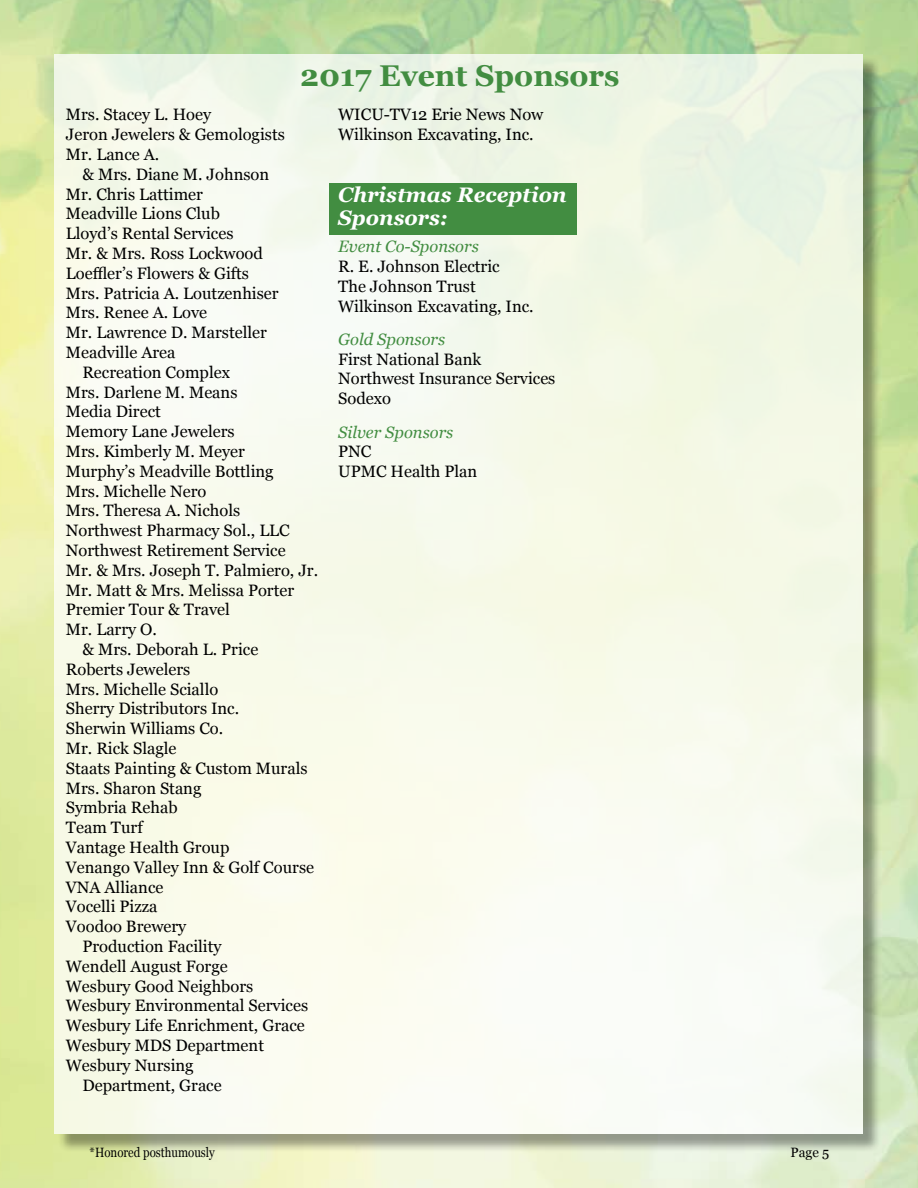
<style>
.page{position:relative;width:918px;height:1188px;background:#fff}
.page>*{position:absolute;margin:0;border:0;box-sizing:border-box;transform-origin:0 0}
.t1{font:700 30px "Georgia";color:#428d41}
.t2{font:italic 700 21px/22.5px "Georgia";color:#fff}
.t3{font:16.5px/19.8px "Georgia";color:#000}
.t4{font:italic 16.5px "Georgia";color:#428d41}
.t5{font:13.5px "Georgia";color:#000;scale:.85 1}
.t6{font:13.5px "Georgia";color:#000}
</style>
<div class="page">
<img style="left:0;top:0;width:918px;height:1188px">
<div style="left:57px;top:56px;width:825px;height:1097px;background:#000;opacity:.5"></div>
<div style="left:55px;top:54px;width:808px;height:1080px;background:linear-gradient(to right,#f9fbed,#f3f8ea)"></div>
<div style="left:329px;top:183px;width:248px;height:51px;background:#428d41"></div>
<h1 class="t1" style="left:300px;top:56px;width:321px">2017 Event Sponsors</h1>
<p class="t3" style="left:66px;top:105px;width:220px">Mrs. Stacey L. Hoey<br>Jeron Jewelers &amp; Gemologists<br>Mr. Lance A.</p>
<p class="t3" style="left:82px;top:165px;width:188px">&amp; Mrs. Diane M. Johnson</p>
<p class="t3" style="left:66px;top:184px;width:139px">Mr. Chris Lattimer</p>
<p class="t3" style="left:66px;top:204px;width:156px">Meadville Lions Club</p>
<p class="t3" style="left:66px;top:224px;width:169px">Lloyd’s Rental Services</p>
<p class="t3" style="left:66px;top:244px;width:199px">Mr. &amp; Mrs. Ross Lockwood</p>
<p class="t3" style="left:66px;top:264px;width:185px">Loeffler’s Flowers &amp; Gifts</p>
<p class="t3" style="left:66px;top:283px;width:214px">Mrs. Patricia A. Loutzenhiser</p>
<p class="t3" style="left:66px;top:303px;width:143px">Mrs. Renee A. Love</p>
<p class="t3" style="left:66px;top:323px;width:202px">Mr. Lawrence D. Marsteller</p>
<p class="t3" style="left:66px;top:343px;width:111px">Meadville Area</p>
<p class="t3" style="left:82px;top:363px;width:149px">Recreation Complex</p>
<p class="t3" style="left:66px;top:382px;width:173px">Mrs. Darlene M. Means</p>
<p class="t3" style="left:66px;top:402px;width:96px">Media Direct</p>
<p class="t3" style="left:66px;top:422px;width:170px">Memory Lane Jewelers</p>
<p class="t3" style="left:66px;top:442px;width:181px">Mrs. Kimberly M. Meyer</p>
<p class="t3" style="left:66px;top:462px;width:209px">Murphy’s Meadville Bottling</p>
<p class="t3" style="left:66px;top:481px;width:142px">Mrs. Michelle Nero</p>
<p class="t3" style="left:66px;top:501px;width:176px">Mrs. Theresa A. Nichols</p>
<p class="t3" style="left:66px;top:521px;width:226px">Northwest Pharmacy Sol., LLC</p>
<p class="t3" style="left:66px;top:541px;width:221px">Northwest Retirement Service</p>
<p class="t3" style="left:66px;top:561px;width:254px">Mr. &amp; Mrs. Joseph T. Palmiero, Jr.</p>
<p class="t3" style="left:66px;top:580px;width:230px">Mr. Matt &amp; Mrs. Melissa Porter</p>
<p class="t3" style="left:66px;top:600px;width:166px">Premier Tour &amp; Travel</p>
<p class="t3" style="left:66px;top:620px;width:93px">Mr. Larry O.</p>
<p class="t3" style="left:82px;top:640px;width:177px">&amp; Mrs. Deborah L. Price</p>
<p class="t3" style="left:66px;top:660px;width:126px">Roberts Jewelers</p>
<p class="t3" style="left:66px;top:679px;width:154px">Mrs. Michelle Sciallo</p>
<p class="t3" style="left:66px;top:699px;width:175px">Sherry Distributors Inc.</p>
<p class="t3" style="left:66px;top:719px;width:159px">Sherwin Williams Co.</p>
<p class="t3" style="left:66px;top:739px;width:112px">Mr. Rick Slagle</p>
<p class="t3" style="left:66px;top:759px;width:243px">Staats Painting &amp; Custom Murals</p>
<p class="t3" style="left:66px;top:778px;width:137px">Mrs. Sharon Stang</p>
<p class="t3" style="left:66px;top:798px;width:113px">Symbria Rehab</p>
<p class="t3" style="left:66px;top:818px;width:78px">Team Turf</p>
<p class="t3" style="left:66px;top:838px;width:165px">Vantage Health Group</p>
<p class="t3" style="left:66px;top:858px;width:250px">Venango Valley Inn &amp; Golf Course</p>
<p class="t3" style="left:66px;top:877px;width:99px">VNA Alliance</p>
<p class="t3" style="left:66px;top:897px;width:93px">Vocelli Pizza</p>
<p class="t3" style="left:66px;top:917px;width:122px">Voodoo Brewery</p>
<p class="t3" style="left:82px;top:937px;width:141px">Production Facility</p>
<p class="t3" style="left:66px;top:957px;width:163px">Wendell August Forge</p>
<p class="t3" style="left:66px;top:976px;width:189px">Wesbury Good Neighbors</p>
<p class="t3" style="left:66px;top:996px;width:244px">Wesbury Environmental Services</p>
<p class="t3" style="left:66px;top:1016px;width:241px">Wesbury Life Enrichment, Grace</p>
<p class="t3" style="left:66px;top:1036px;width:200px">Wesbury MDS Department</p>
<p class="t3" style="left:66px;top:1056px;width:129px">Wesbury Nursing</p>
<p class="t3" style="left:82px;top:1075px;width:141px">Department, Grace</p>
<p class="t3" style="left:338px;top:105px;width:207px">WICU-TV12 Erie News Now<br>Wilkinson Excavating, Inc.</p>
<p class="t2" style="left:338px;top:184px;width:230px">Christmas Reception<br>Sponsors:</p>
<p class="t4" style="left:338px;top:236px;width:142px">Event Co-Sponsors</p>
<p class="t3" style="left:338px;top:257px;width:197px">R. E. Johnson Electric<br>The Johnson Trust<br>Wilkinson Excavating, Inc.</p>
<p class="t4" style="left:338px;top:329px;width:109px">Gold Sponsors</p>
<p class="t3" style="left:338px;top:349px;width:219px">First National Bank<br>Northwest Insurance Services<br>Sodexo</p>
<p class="t4" style="left:338px;top:421px;width:117px">Silver Sponsors</p>
<p class="t3" style="left:338px;top:442px;width:140px">PNC<br>UPMC Health Plan</p>
<p class="t5" style="left:90px;top:1145px;width:149px">*Honored posthumously</p>
<p class="t6" style="left:791px;top:1144px;width:40px">Page 5</p>
</div>
